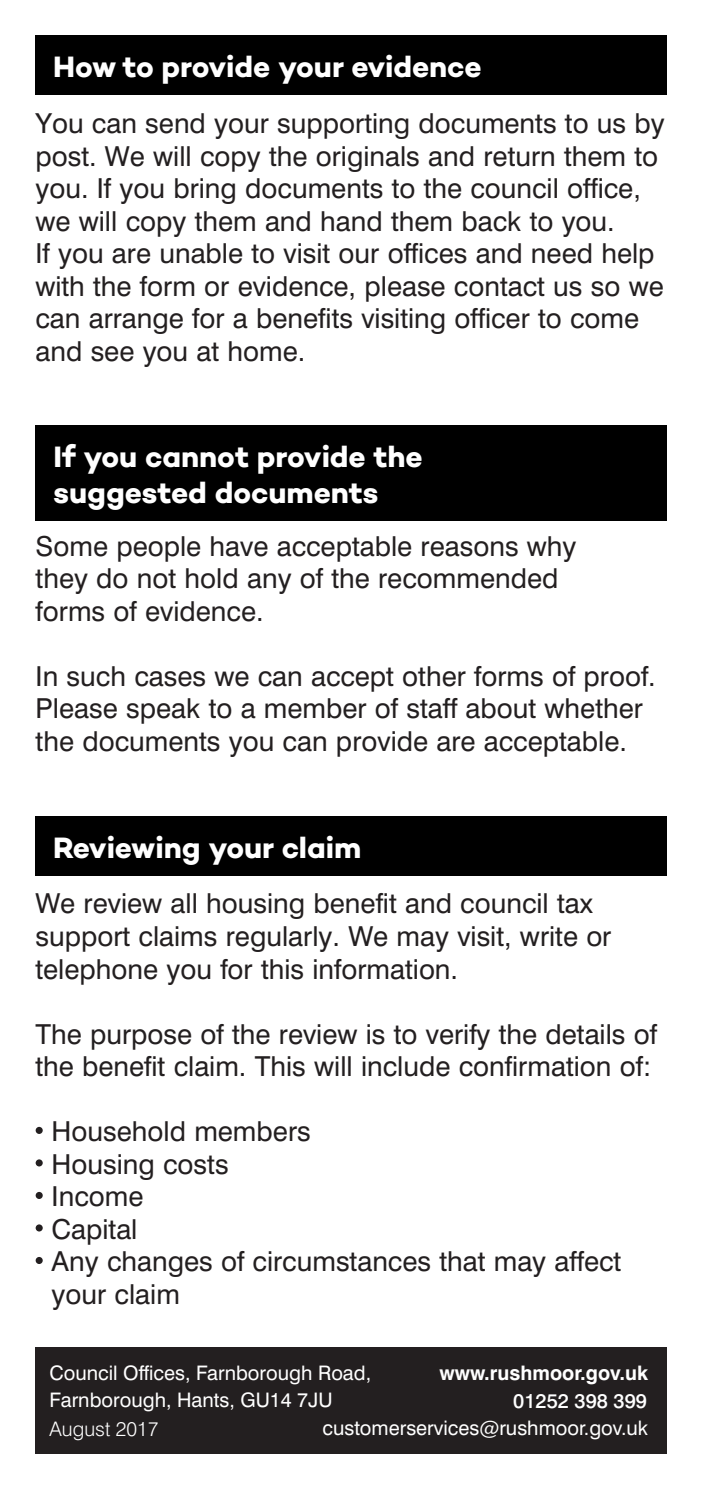
<style>
.page{position:relative;width:702px;height:1489px;background:#fff}
.page>*{position:absolute;margin:0;border:0;box-sizing:border-box;transform-origin:0 0}
.t1{font:700 30px/36px "Campton";letter-spacing:-.005em;color:#fff}
.t2{font:27.5px/32.5px "Swiss 721 BT";color:#231f20}
.t3{font:20px/27.5px "Swiss 721 BT";color:#fff}
.t4{font:700 20px "Swiss 721 BT";color:#fff}
.t5{font:500 20px "Swiss 721 BT";color:#fff}
.t6{font:300 20px "Swiss 721 BT";color:#fff}
</style>
<div class="page">
<div style="left:35px;top:1346px;width:631px;height:107px;background:#231f20"></div>
<div style="left:36px;top:1126px;width:7px;height:7px;background:#231f20;border-radius:50%"></div>
<div style="left:36px;top:1159px;width:7px;height:7px;background:#231f20;border-radius:50%"></div>
<div style="left:36px;top:1191px;width:7px;height:7px;background:#231f20;border-radius:50%"></div>
<div style="left:36px;top:1224px;width:7px;height:7px;background:#231f20;border-radius:50%"></div>
<div style="left:36px;top:1256px;width:7px;height:7px;background:#231f20;border-radius:50%"></div>
<div style="left:35px;top:35px;width:631px;height:60px;background:#000"></div>
<div style="left:35px;top:815px;width:631px;height:60px;background:#000"></div>
<div style="left:36px;top:425px;width:630px;height:96px;background:#000"></div>
<h2 class="t1" style="left:53px;top:48px;width:430px">How to provide your evidence</h2>
<p class="t2" style="left:35px;top:107px;width:631px">You can send your supporting documents to us by post. We will copy the originals and return them to you. If you bring documents to the council office, we will copy them and hand them back to you.<br>If you are unable to visit our offices and need help with the form or evidence, please contact us so we can arrange for a benefits visiting officer to come and see you at home.</p>
<h2 class="t1" style="left:53px;top:438px;width:371px">If you cannot provide the suggested documents</h2>
<p class="t2" style="left:36px;top:529px;width:542px">Some people have acceptable reasons why they do not hold any of the recommended forms of evidence.</p>
<p class="t2" style="left:36px;top:659px;width:621px">In such cases we can accept other forms of proof.<br>Please speak to a member of staff about whether the documents you can provide are acceptable.</p>
<h2 class="t1" style="left:53px;top:828px;width:310px">Reviewing your claim</h2>
<p class="t2" style="left:35px;top:887px;width:577px">We review all housing benefit and council tax support claims regularly. We may visit, write or telephone you for this information.</p>
<p class="t2" style="left:35px;top:1017px;width:623px">The purpose of the review is to verify the details of the benefit claim. This will include confirmation of:</p>
<p class="t2" style="left:52px;top:1114px;width:261px">Household members</p>
<p class="t2" style="left:52px;top:1147px;width:178px">Housing costs</p>
<p class="t2" style="left:52px;top:1179px;width:93px">Income</p>
<p class="t2" style="left:52px;top:1212px;width:87px">Capital</p>
<p class="t2" style="left:52px;top:1244px;width:571px">Any changes of circumstances that may affect your claim</p>
<p class="t3" style="left:50px;top:1358px;width:323px">Council Offices, Farnborough Road,<br>Farnborough, Hants, GU14 7JU</p>
<p class="t6" style="left:50px;top:1416px;width:110px">August 2017</p>
<p class="t4" style="left:439px;top:1360px;width:210px">www.rushmoor.gov.uk</p>
<p class="t5" style="left:513px;top:1388px;width:135px">01252 398 399</p>
<p class="t3" style="left:322px;top:1413px;width:327px">customerservices@rushmoor.gov.uk</p>
</div>
